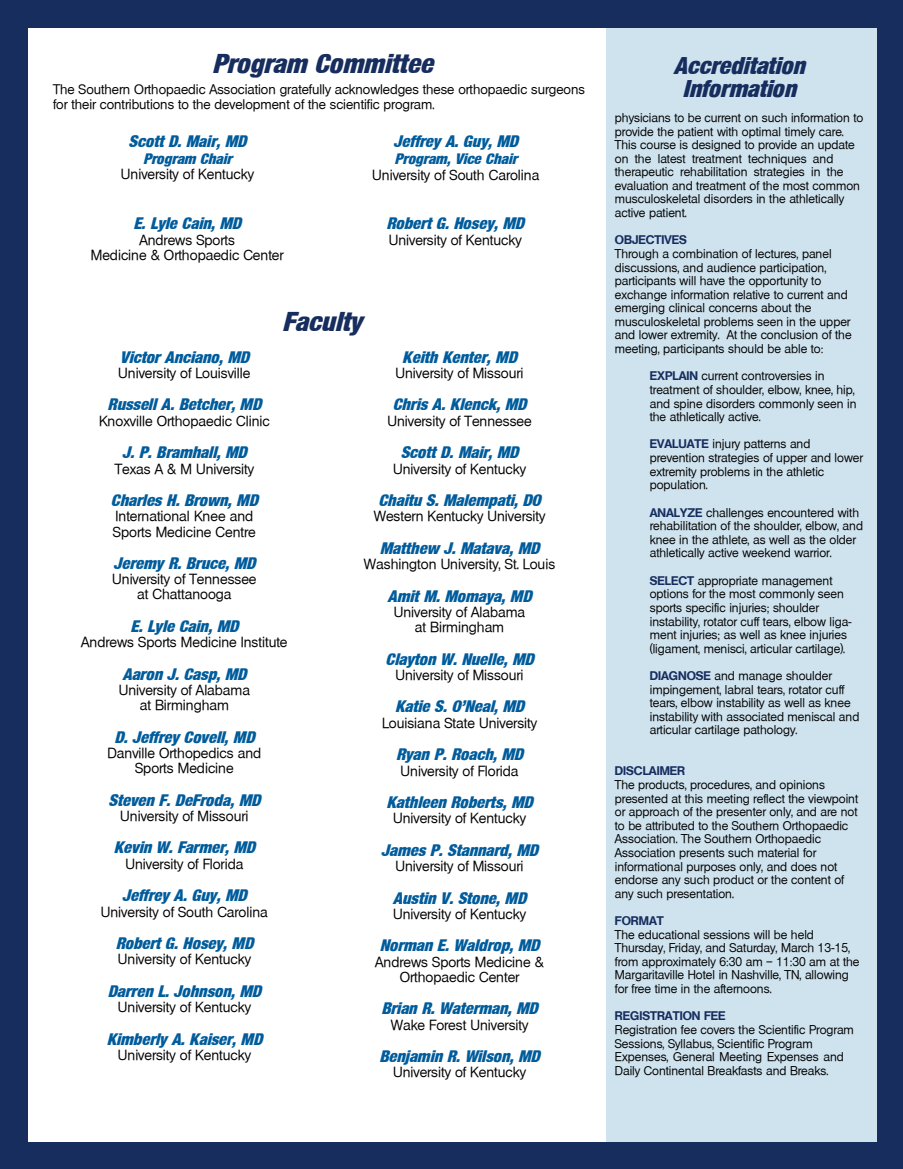
<style>
.page{position:relative;width:903px;height:1169px;background:#fff}
.page>*{position:absolute;margin:0;border:0;box-sizing:border-box;transform-origin:0 0}
.t1{font:italic 26.5px "Basic Sans Heavy SF Bold";color:#172d5e}
.t2{font:italic 23.5px/23.2px "Basic Sans Heavy SF Bold";color:#172d5e;text-align:center}
.t3{font:italic 16.25px "Basic Sans Heavy SF Bold";color:#005c9c}
.t4{font:italic 14.75px "Basic Sans Heavy SF Bold";color:#005c9c}
.t5{font:14px/15.2px "Basic Sans SF";color:#000;text-align:center}
.t6{font:13.25px/14.8px "Basic Sans SF";color:#000}
.t7{font:12.25px/13.5px "Basic Sans SF";color:#000}
.t8{font:12.25px "Basic Sans SF Bold";color:#172d5e}
.s1{font-family:"Basic Sans SF Bold";color:#172d5e}
</style>
<div class="page">
<div style="left:0;top:0;width:903px;height:1168px;background:#172d5e"></div>
<div style="left:28px;top:28px;width:847px;height:1113px;background:#fff"></div>
<div style="left:606px;top:28px;width:270px;height:1113px;background:#cfe3ef"></div>
<h1 class="t1" style="left:212px;top:54px;width:222px">Program Committee</h1>
<p class="t6" style="left:53px;top:82px;width:533px">The Southern Orthopaedic Association gratefully acknowledges these orthopaedic surgeons for their contributions to the development of the scientific program.</p>
<h3 class="t3" style="left:129px;top:135px;width:119px">Scott D. Mair, MD</h3>
<p class="t4" style="left:143px;top:153px;width:90px">Program Chair</p>
<p class="t5" style="left:121px;top:167px;width:134px">University of Kentucky</p>
<h3 class="t3" style="left:393px;top:135px;width:126px">Jeffrey A. Guy, MD</h3>
<p class="t4" style="left:394px;top:153px;width:124px">Program, Vice Chair</p>
<p class="t5" style="left:372px;top:167px;width:169px">University of South Carolina</p>
<h3 class="t3" style="left:386px;top:216px;width:139px">Robert G. Hosey, MD</h3>
<p class="t5" style="left:389px;top:232px;width:134px">University of Kentucky</p>
<h3 class="t3" style="left:133px;top:216px;width:109px">E. Lyle Cain, MD</h3>
<p class="t5" style="left:91px;top:232px;width:194px">Andrews Sports<br>Medicine &amp; Orthopaedic Center</p>
<h1 class="t1" style="left:282px;top:311px;width:81px">Faculty</h1>
<h3 class="t3" style="left:120px;top:350px;width:130px">Victor Anciano, MD</h3>
<p class="t5" style="left:118px;top:365px;width:134px">University of Louisville</p>
<h3 class="t3" style="left:108px;top:398px;width:155px">Russell A. Betcher, MD</h3>
<p class="t5" style="left:99px;top:413px;width:172px">Knoxville Orthopaedic Clinic</p>
<h3 class="t3" style="left:122px;top:446px;width:126px">J. P. Bramhall, MD</h3>
<p class="t5" style="left:115px;top:461px;width:141px">Texas A &amp; M University</p>
<h3 class="t3" style="left:111px;top:494px;width:148px">Charles H. Brown, MD</h3>
<p class="t5" style="left:113px;top:508px;width:144px;text-align:left">International Knee and<br>Sports Medicine Centre</p>
<h3 class="t3" style="left:113px;top:557px;width:143px">Jeremy R. Bruce, MD</h3>
<p class="t5" style="left:112px;top:571px;width:146px">University of Tennessee at Chattanooga</p>
<h3 class="t3" style="left:131px;top:620px;width:109px">E. Lyle Cain, MD</h3>
<p class="t5" style="left:81px;top:634px;width:208px">Andrews Sports Medicine Institute</p>
<h3 class="t3" style="left:122px;top:667px;width:125px">Aaron J. Casp, MD</h3>
<p class="t5" style="left:119px;top:682px;width:133px">University of Alabama at Birmingham</p>
<h3 class="t3" style="left:114px;top:730px;width:142px">D. Jeffrey Covell, MD</h3>
<p class="t5" style="left:107px;top:745px;width:155px">Danville Orthopedics and<br>Sports Medicine</p>
<h3 class="t3" style="left:109px;top:793px;width:153px">Steven F. DeFroda, MD</h3>
<p class="t5" style="left:120px;top:808px;width:130px">University of Missouri</p>
<h3 class="t3" style="left:114px;top:841px;width:143px">Kevin W. Farmer, MD</h3>
<p class="t5" style="left:125px;top:856px;width:119px">University of Florida</p>
<h3 class="t3" style="left:122px;top:889px;width:126px">Jeffrey A. Guy, MD</h3>
<p class="t5" style="left:101px;top:903px;width:169px">University of South Carolina</p>
<h3 class="t3" style="left:116px;top:936px;width:139px">Robert G. Hosey, MD</h3>
<p class="t5" style="left:118px;top:951px;width:134px">University of Kentucky</p>
<h3 class="t3" style="left:108px;top:984px;width:155px">Darren L. Johnson, MD</h3>
<p class="t5" style="left:118px;top:999px;width:134px">University of Kentucky</p>
<h3 class="t3" style="left:107px;top:1032px;width:157px">Kimberly A. Kaiser, MD</h3>
<p class="t5" style="left:118px;top:1047px;width:134px">University of Kentucky</p>
<h3 class="t3" style="left:402px;top:350px;width:116px">Keith Kenter, MD</h3>
<p class="t5" style="left:395px;top:365px;width:130px">University of Missouri</p>
<h3 class="t3" style="left:393px;top:398px;width:135px">Chris A. Klenck, MD</h3>
<p class="t5" style="left:387px;top:413px;width:146px">University of Tennessee</p>
<h3 class="t3" style="left:401px;top:446px;width:119px">Scott D. Mair, MD</h3>
<p class="t5" style="left:393px;top:461px;width:134px">University of Kentucky</p>
<h3 class="t3" style="left:378px;top:494px;width:164px">Chaitu S. Malempati, DO</h3>
<p class="t5" style="left:374px;top:508px;width:173px">Western Kentucky University</p>
<h3 class="t3" style="left:380px;top:542px;width:161px">Matthew J. Matava, MD</h3>
<p class="t5" style="left:364px;top:556px;width:193px">Washington University, St. Louis</p>
<h3 class="t3" style="left:388px;top:589px;width:145px">Amit M. Momaya, MD</h3>
<p class="t5" style="left:394px;top:604px;width:133px">University of Alabama at Birmingham</p>
<h3 class="t3" style="left:385px;top:652px;width:149px">Clayton W. Nuelle, MD</h3>
<p class="t5" style="left:395px;top:667px;width:130px">University of Missouri</p>
<h3 class="t3" style="left:395px;top:700px;width:130px">Katie S. O’Neal, MD</h3>
<p class="t5" style="left:382px;top:715px;width:156px">Louisiana State University</p>
<h3 class="t3" style="left:396px;top:748px;width:128px">Ryan P. Roach, MD</h3>
<p class="t5" style="left:400px;top:762px;width:119px">University of Florida</p>
<h3 class="t3" style="left:386px;top:795px;width:148px">Kathleen Roberts, MD</h3>
<p class="t5" style="left:393px;top:810px;width:134px">University of Kentucky</p>
<h3 class="t3" style="left:381px;top:843px;width:158px">James P. Stannard, MD</h3>
<p class="t5" style="left:395px;top:858px;width:130px">University of Missouri</p>
<h3 class="t3" style="left:393px;top:891px;width:135px">Austin V. Stone, MD</h3>
<p class="t5" style="left:393px;top:906px;width:134px">University of Kentucky</p>
<h3 class="t3" style="left:380px;top:939px;width:161px">Norman E. Waldrop, MD</h3>
<p class="t5" style="left:375px;top:954px;width:170px">Andrews Sports Medicine &amp;<br>Orthopaedic Center</p>
<h3 class="t3" style="left:381px;top:1002px;width:158px">Brian R. Waterman, MD</h3>
<p class="t5" style="left:391px;top:1016px;width:139px">Wake Forest University</p>
<h3 class="t3" style="left:379px;top:1049px;width:162px">Benjamin R. Wilson, MD</h3>
<p class="t5" style="left:393px;top:1064px;width:134px">University of Kentucky</p>
<h2 class="t2" style="left:673px;top:56px;width:133px">Accreditation<br>Information</h2>
<p class="t7" style="left:615px;top:111px;width:250px">physicians to be current on such information to provide the patient with optimal timely care.<br>This course is designed to provide an update on the latest treatment techniques and therapeutic rehabilitation strategies in the evaluation and treatment of the most common musculoskeletal disorders in the athletically active patient.</p>
<p class="t8" style="left:615px;top:235px;width:74px">OBJECTIVES</p>
<p class="t7" style="left:615px;top:247px;width:238px">Through a combination of lectures, panel discussions, and audience participation, participants will have the opportunity to exchange information relative to current and emerging clinical concerns about the musculoskeletal problems seen in the upper and lower extremity. At the conclusion of the meeting, participants should be able to:</p>
<p class="t7" style="left:650px;top:369px;width:208px"><span class="s1">EXPLAIN</span> current controversies in treatment of shoulder, elbow, knee, hip, and spine disorders commonly seen in the athletically active.</p>
<p class="t7" style="left:650px;top:437px;width:215px"><span class="s1">EVALUATE</span> injury patterns and prevention strategies of upper and lower extremity problems in the athletic population.</p>
<p class="t7" style="left:650px;top:505px;width:215px"><span class="s1">ANALYZE</span> challenges encountered with rehabilitation of the shoulder, elbow, and knee in the athlete, as well as the older athletically active weekend warrior.</p>
<p class="t7" style="left:650px;top:573px;width:204px"><span class="s1">SELECT</span> appropriate management options for the most commonly seen sports specific injuries; shoulder instability, rotator cuff tears, elbow liga&shy;ment injuries; as well as knee injuries (ligament, menisci, articular cartilage).</p>
<p class="t7" style="left:650px;top:669px;width:211px"><span class="s1">DIAGNOSE</span> and manage shoulder impingement, labral tears, rotator cuff tears, elbow instability as well as knee instability with associated meniscal and articular cartilage pathology.</p>
<p class="t8" style="left:615px;top:766px;width:72px">DISCLAIMER</p>
<p class="t7" style="left:615px;top:778px;width:245px">The products, procedures, and opinions presented at this meeting reflect the viewpoint or approach of the presenter only, and are not to be attributed to the Southern Orthopaedic Association. The Southern Orthopaedic Association presents such material for informational purposes only, and does not endorse any such product or the content of any such presentation.</p>
<p class="t8" style="left:615px;top:915px;width:50px">FORMAT</p>
<p class="t7" style="left:615px;top:927px;width:246px">The educational sessions will be held Thursday, Friday, and Saturday, March 13-15, from approximately 6:30 am – 11:30 am at the Margaritaville Hotel in Nashville, TN, allowing for free time in the afternoons.</p>
<p class="t8" style="left:615px;top:1010px;width:112px">REGISTRATION FEE</p>
<p class="t7" style="left:615px;top:1022px;width:240px">Registration fee covers the Scientific Program Sessions, Syllabus, Scientific Program Expenses, General Meeting Expenses and Daily Continental Breakfasts and Breaks.</p>
</div>
